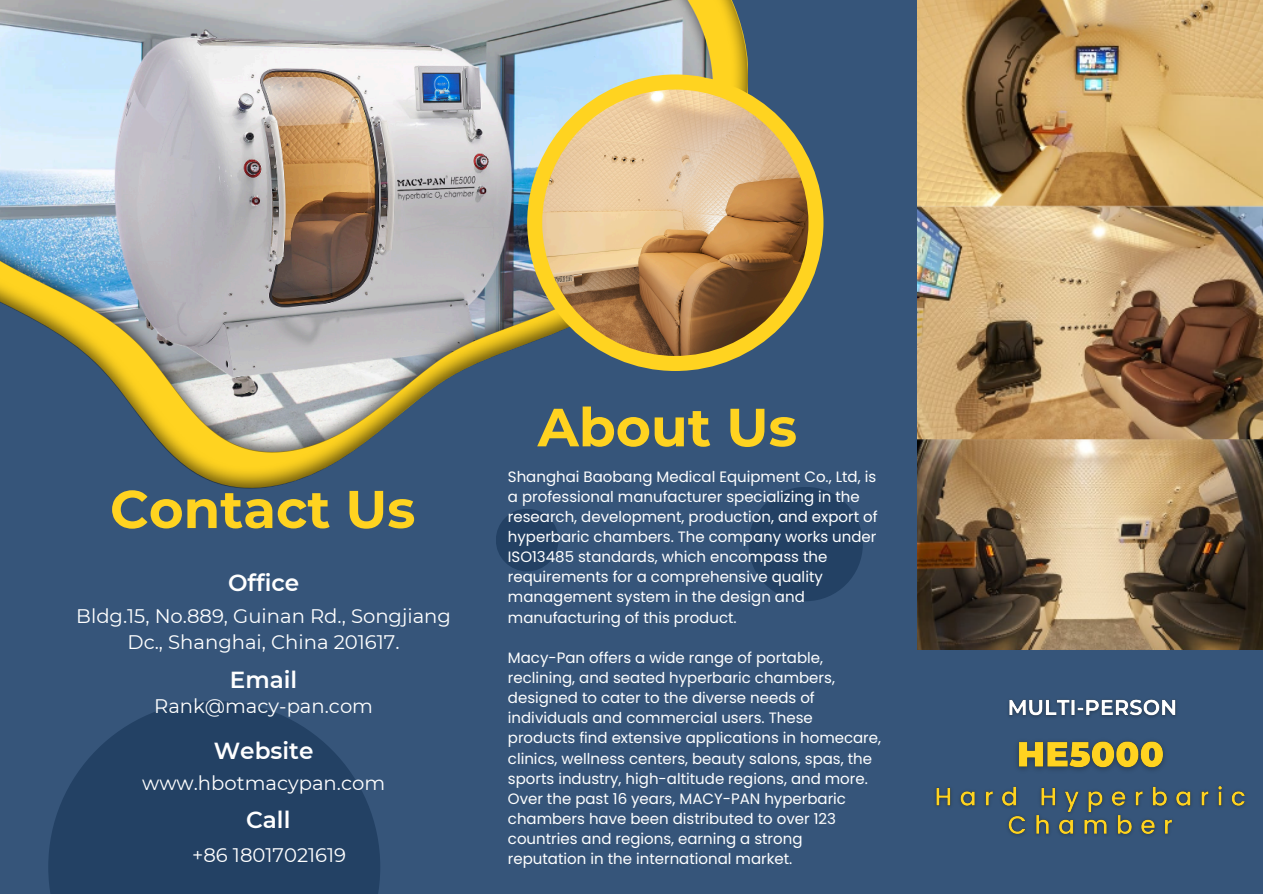
<style>
.page{position:relative;width:1263px;height:894px;background:#fff}
.page>*{position:absolute;margin:0;border:0;box-sizing:border-box;transform-origin:0 0}
.t1{font:700 53.7px "Montserrat";color:#ffd320}
.t2{font:700 53.1px "Montserrat";color:#ffd320}
.t3{font:600 23.1px "Montserrat";color:#fff}
.t4{font:19.65px/26.7px "Montserrat";color:#fff;text-align:center}
.t5{font:15px/20.1px "Poppins";color:#fff}
</style>
<div class="page">
<div style="left:0;top:0;width:1263px;height:893px;background:#36557a"></div>
<svg style="left:48px;top:701px;width:332px;height:192px;fill:#234164"></svg>
<div style="left:749px;top:486px;width:114px;height:115px;background:#234164;border-radius:50%"></div>
<img style="left:918px;top:0;width:345px;height:649px">
<img style="left:169px;top:0;width:579px;height:488px">
<img style="left:0;top:0;width:712px;height:452px">
<div style="left:527px;top:74px;width:296px;height:297px;background:#ffd320;border-radius:50%"></div>
<img style="left:542px;top:89px;width:266px;height:267px;border-radius:50%">
<div style="left:496px;top:508px;width:62px;height:63px;background:#234164;border-radius:50%"></div>
<img style="left:1008px;top:699px;width:169px;height:18px">
<img style="left:1017px;top:741px;width:148px;height:29px">
<img style="left:935px;top:786px;width:310px;height:50px">
<p class="t2" style="left:110px;top:476px;width:307px">Contact Us</p>
<p class="t3" style="left:228px;top:568px;width:73px">Office</p>
<h1 class="t4" style="left:76px;top:602px;width:376px">Bldg.15, No.889, Guinan Rd., Songjiang<br>Dc., Shanghai, China 201617.</h1>
<h3 class="t3" style="left:230px;top:665px;width:69px">Email</h3>
<h5 class="t4" style="left:154px;top:692px;width:220px">Rank@macy-pan.com</h5>
<h3 class="t3" style="left:214px;top:736px;width:101px">Website</h3>
<h5 class="t4" style="left:142px;top:769px;width:245px">www.hbotmacypan.com</h5>
<h3 class="t3" style="left:246px;top:805px;width:46px">Call</h3>
<h5 class="t4" style="left:192px;top:841px;width:156px">+86 18017021619</h5>
<p class="t1" style="left:538px;top:394px;width:261px">About Us</p>
<h1 class="t5" style="left:508px;top:466px;width:371px">Shanghai Baobang Medical Equipment Co., Ltd, is a professional manufacturer specializing in the research, development, production, and export of hyperbaric chambers. The company works under ISO13485 standards, which encompass the requirements for a comprehensive quality management system in the design and manufacturing of this product.</h1>
<p class="t5" style="left:508px;top:647px;width:375px">Macy-Pan offers a wide range of portable, reclining, and seated hyperbaric chambers, designed to cater to the diverse needs of individuals and commercial users. These products find extensive applications in homecare, clinics, wellness centers, beauty salons, spas, the sports industry, high-altitude regions, and more.</p>
<p class="t5" style="left:508px;top:788px;width:340px">Over the past 16 years, MACY-PAN hyperbaric chambers have been distributed to over 123 countries and regions, earning a strong reputation in the international market.</p>
</div>
